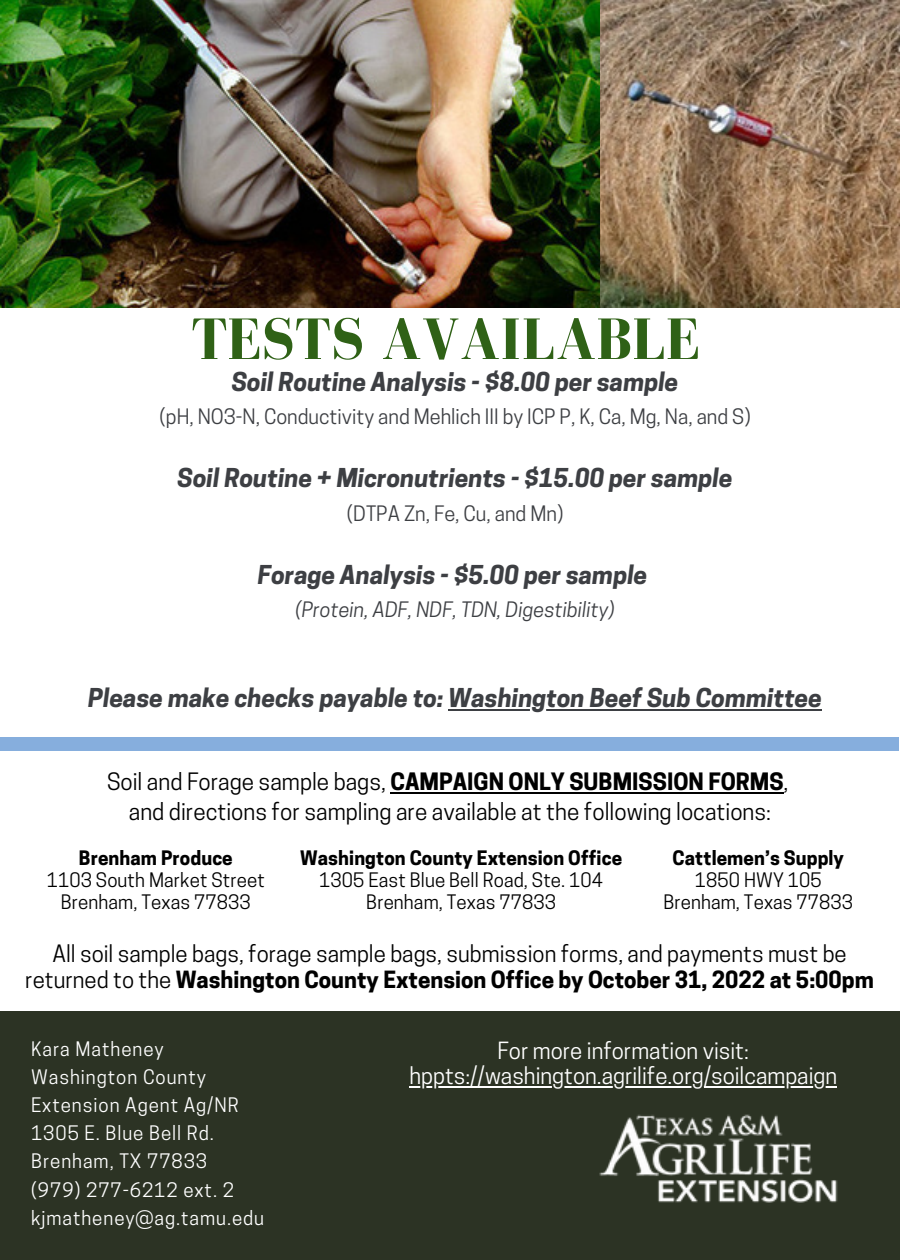
<style>
.page{position:relative;width:900px;height:1260px;background:#fff}
.page>*{position:absolute;margin:0;border:0;box-sizing:border-box;transform-origin:0 0}
.t1{font:700 60px "Bodoni FLF";color:#2f6116}
.t2{font:italic 700 24.5px "Cooper Hewitt";color:#3d3f43}
.t3{font:22.5px "Cooper Hewitt";color:#000}
.t4{font:700 22.5px "Cooper Hewitt";color:#000}
.t5{font:22.25px/26px "Cooper Hewitt";color:#000;text-align:center}
.t6{font:22.25px/26px "Cooper Hewitt";color:#fff;text-align:center}
.t7{font:20px "Cooper Hewitt";color:#3d3f43}
.t8{font:italic 20px "Cooper Hewitt";color:#3d3f43}
.t9{font:18.75px/28.2px "Cooper Hewitt";letter-spacing:.05em;color:#fff}
.t10{font:18.75px/22px "Cooper Hewitt";letter-spacing:.005em;color:#000;text-align:center}
.t11{font:700 18.75px "Cooper Hewitt";letter-spacing:.005em;color:#000}
.s1{font-weight:400}
.s2{font-weight:700}
</style>
<div class="page">
<img style="left:0;top:0;width:900px;height:308px">
<div style="left:0;top:1011px;width:900px;height:249px;background:#2c3324"></div>
<hr style="left:448px;top:709px;width:374px;height:2px;background:#3d3f43">
<div style="left:0;top:737px;width:898px;height:13px;background:#86aedd"></div>
<img style="left:599px;top:1114px;width:239px;height:89px">
<hr style="left:390px;top:792px;width:394px;height:2px;background:#000">
<hr style="left:409px;top:1086px;width:428px;height:2px;background:#fff">
<h1 class="t1" style="left:191px;top:307px;width:510px">TESTS AVAILABLE</h1>
<p class="t2" style="left:232px;top:372px;width:448px">Soil Routine Analysis - $8.00 per sample</p>
<p class="t7" style="left:160px;top:409px;width:593px">(pH, NO3-N, Conductivity and Mehlich III by ICP P, K, Ca, Mg, Na, and S)</p>
<p class="t2" style="left:178px;top:469px;width:557px">Soil Routine + Micronutrients - $15.00 per sample</p>
<p class="t7" style="left:347px;top:506px;width:218px">(DTPA Zn, Fe, Cu, and Mn)</p>
<p class="t2" style="left:258px;top:566px;width:391px">Forage Analysis - $5.00 per sample</p>
<p class="t8" style="left:295px;top:602px;width:321px">(Protein, ADF, NDF, TDN, Digestibility)</p>
<p class="t2" style="left:88px;top:689px;width:735px">Please make checks payable to: Washington Beef Sub Committee</p>
<p class="t4" style="left:107px;top:773px;width:683px"><span class="s1">Soil and Forage sample bags,</span> CAMPAIGN ONLY SUBMISSION FORMS<span class="s1">,</span></p>
<p class="t3" style="left:129px;top:803px;width:644px">and directions for sampling are available at the following locations:</p>
<p class="t11" style="left:79px;top:851px;width:155px">Brenham Produce</p>
<p class="t10" style="left:47px;top:871px;width:220px">1103 South Market Street</p>
<p class="t10" style="left:61px;top:893px;width:191px">Brenham, Texas 77833</p>
<p class="t11" style="left:300px;top:851px;width:323px">Washington County Extension Office</p>
<p class="t10" style="left:319px;top:871px;width:285px">1305 East Blue Bell Road, Ste. 104</p>
<p class="t10" style="left:366px;top:893px;width:191px">Brenham, Texas 77833</p>
<p class="t11" style="left:673px;top:851px;width:173px">Cattlemen’s Supply</p>
<p class="t10" style="left:663px;top:871px;width:191px">1850 HWY 105<br>Brenham, Texas 77833</p>
<p class="t5" style="left:25px;top:943px;width:850px">All soil sample bags, forage sample bags, submission forms, and payments must be returned to the <span class="s2">Washington County Extension Office by October 31, 2022 at 5:00pm</span></p>
<p class="t9" style="left:31px;top:1037px;width:134px">Kara Matheney</p>
<p class="t9" style="left:31px;top:1065px;width:235px">Washington County<br>Extension Agent Ag/NR<br>1305 E. Blue Bell Rd.<br>Brenham, TX 77833<br>(979) 277-6212 ext. 2 kjmatheney@ag.tamu.edu</p>
<p class="t6" style="left:409px;top:1040px;width:429px">For more information visit: hppts://washington.agrilife.org/soilcampaign</p>
</div>
